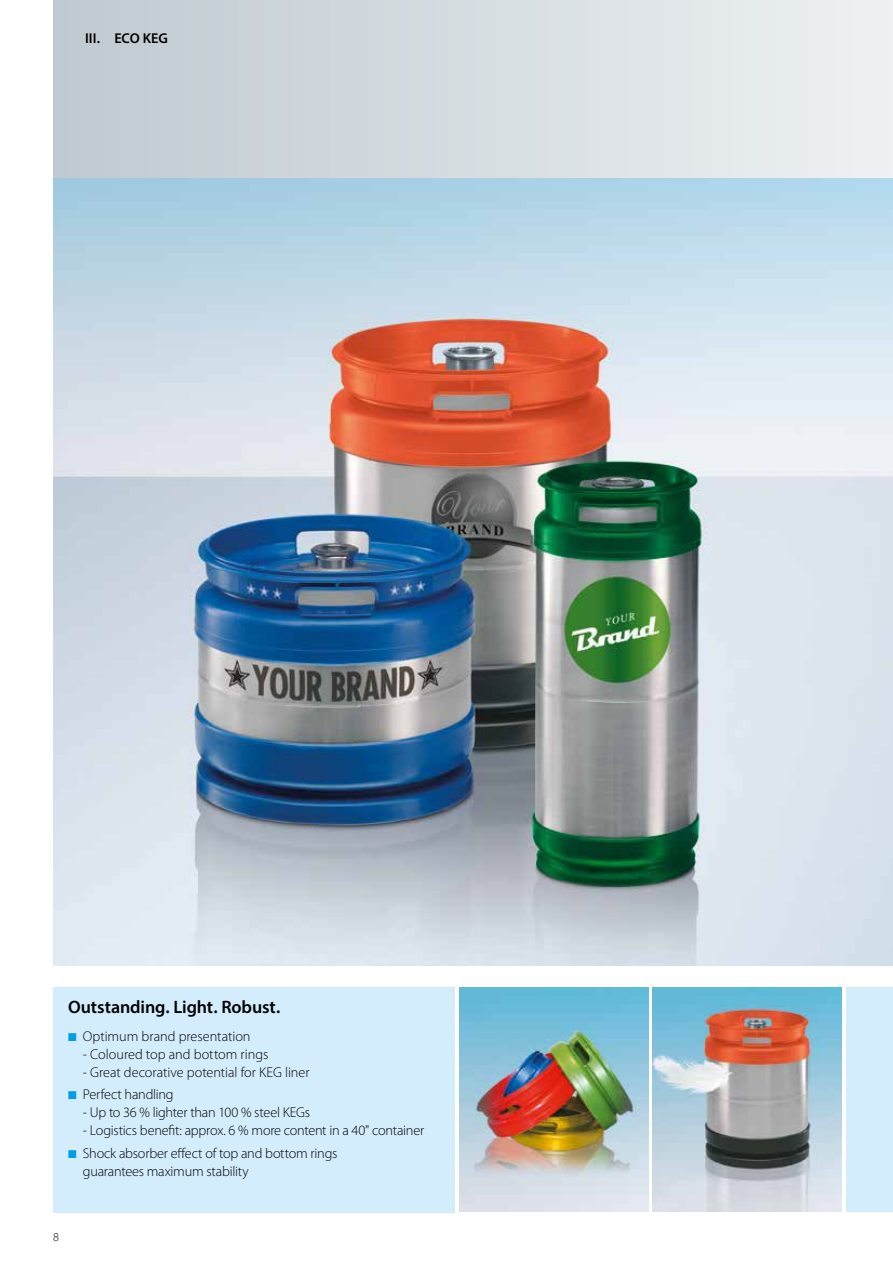
<style>
.page{position:relative;width:893px;height:1263px;background:#fff}
.page>*{position:absolute;margin:0;border:0;box-sizing:border-box;transform-origin:0 0}
.t1{font:600 18px "Myriad Pro";letter-spacing:-.005em;color:#000}
.t2{font:300 14.25px/18px "Myriad Pro";letter-spacing:-.01em;color:#000}
.t3{font:600 14.25px "Myriad Pro";letter-spacing:.005em;color:#000}
.t4{font:300 12px "Myriad Pro";color:#000}
.s1{color:#009fe3}
</style>
<div class="page">
<img style="left:53px;top:178px;width:840px;height:788px">
<div style="left:53px;top:0;width:840px;height:178px;background:linear-gradient(to right,#bfc9d0,#eef1f4)"></div>
<div style="left:53px;top:988px;width:402px;height:225px;background:#d4edfc"></div>
<div style="left:846px;top:988px;width:47px;height:224px;background:#d4edfc"></div>
<img style="left:459px;top:988px;width:189px;height:224px">
<img style="left:653px;top:988px;width:189px;height:224px">
<p class="t3" style="left:85px;top:29px;width:84px">III. ECO KEG</p>
<p class="t1" style="left:68px;top:995px;width:214px">Outstanding. Light. Robust.</p>
<p class="t2" style="left:68px;top:1027px;width:184px"><span class="s1">■</span> Optimum brand presentation</p>
<p class="t2" style="left:83px;top:1045px;width:187px">- Coloured top and bottom rings</p>
<p class="t2" style="left:83px;top:1063px;width:228px">- Great decorative potential for KEG liner</p>
<p class="t2" style="left:68px;top:1085px;width:107px"><span class="s1">■</span> Perfect handling</p>
<p class="t2" style="left:83px;top:1103px;width:229px">- Up to 36 % lighter than 100 % steel KEGs</p>
<p class="t2" style="left:83px;top:1121px;width:343px">- Logistics benefit: approx. 6 % more content in a 40" container</p>
<p class="t2" style="left:83px;top:1144px;width:256px;text-indent:-15px"><span class="s1">■</span> Shock absorber effect of top and bottom rings guarantees maximum stability</p>
<p class="t4" style="left:53px;top:1230px;width:7px">8</p>
</div>
